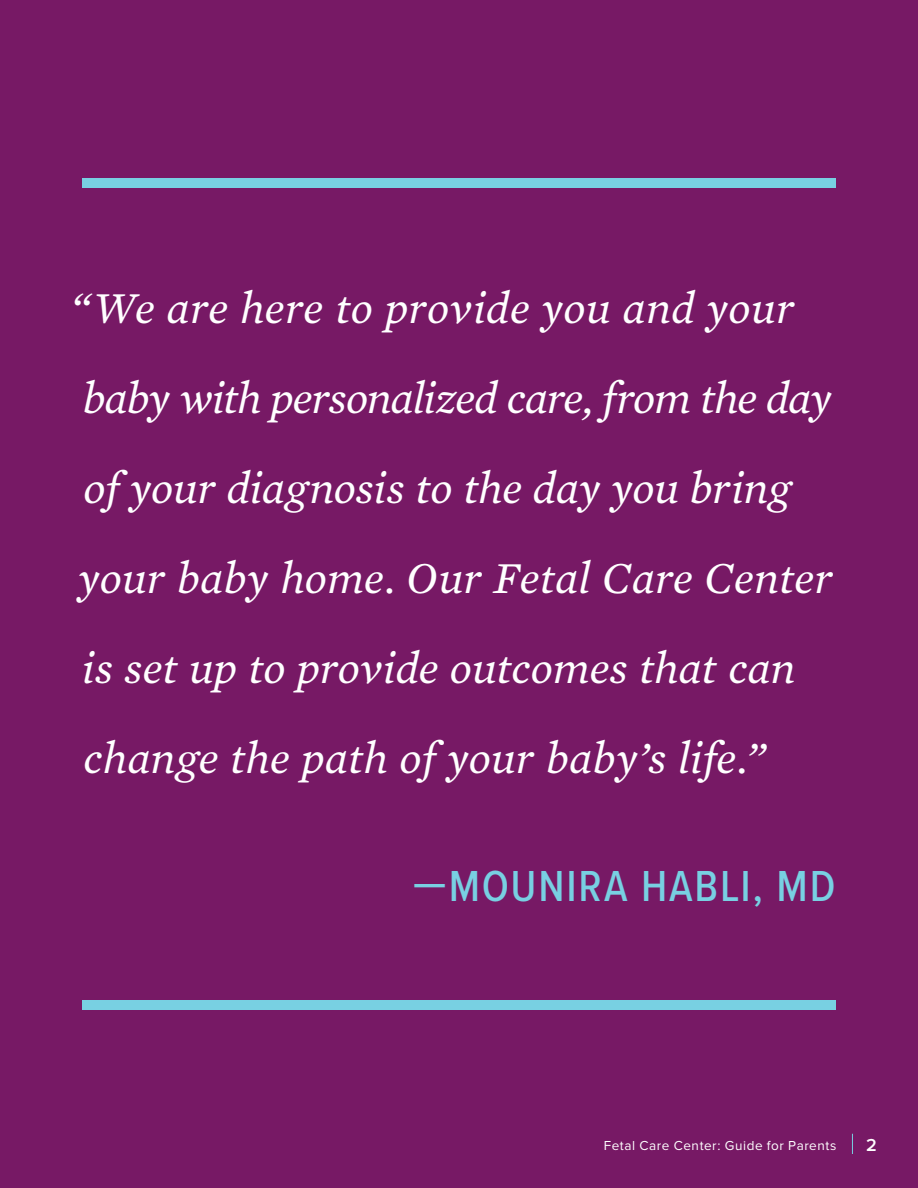
<style>
.page{position:relative;width:918px;height:1188px;background:#771965}
.page>*{position:absolute;margin:0;border:0;box-sizing:border-box;transform-origin:0 0}
.t1{font:italic 45px/90px "Mercury Text G2";color:#fff}
.t2{font:500 45px "Proxima Nova A Cond";letter-spacing:.04em;color:#78d0e2}
.t3{font:600 18px "Proxima Nova A";color:#fff}
.t4{font:13.5px "Proxima Nova";letter-spacing:.04em;color:#fff}
</style>
<div class="page">
<svg style="left:852px;top:1134px;width:1px;height:20px"></svg>
<div style="left:82px;top:1000px;width:754px;height:10px;background:#78d0e2"></div>
<div style="left:82px;top:178px;width:754px;height:10px;background:#78d0e2"></div>
<p class="t1" style="left:72px;top:261px;width:763px">“We are here to provide you and your baby with personalized care, from the day of your diagnosis to the day you bring your baby home. Our Fetal Care Center is set up to provide outcomes that can change the path of your baby’s life.”</p>
<p class="t2" style="left:413px;top:859px;width:424px">—MOUNIRA HABLI, MD</p>
<p class="t4" style="left:604px;top:1138px;width:234px">Fetal Care Center: Guide for Parents</p>
<p class="t3" style="left:866px;top:1134px;width:12px">2</p>
</div>
